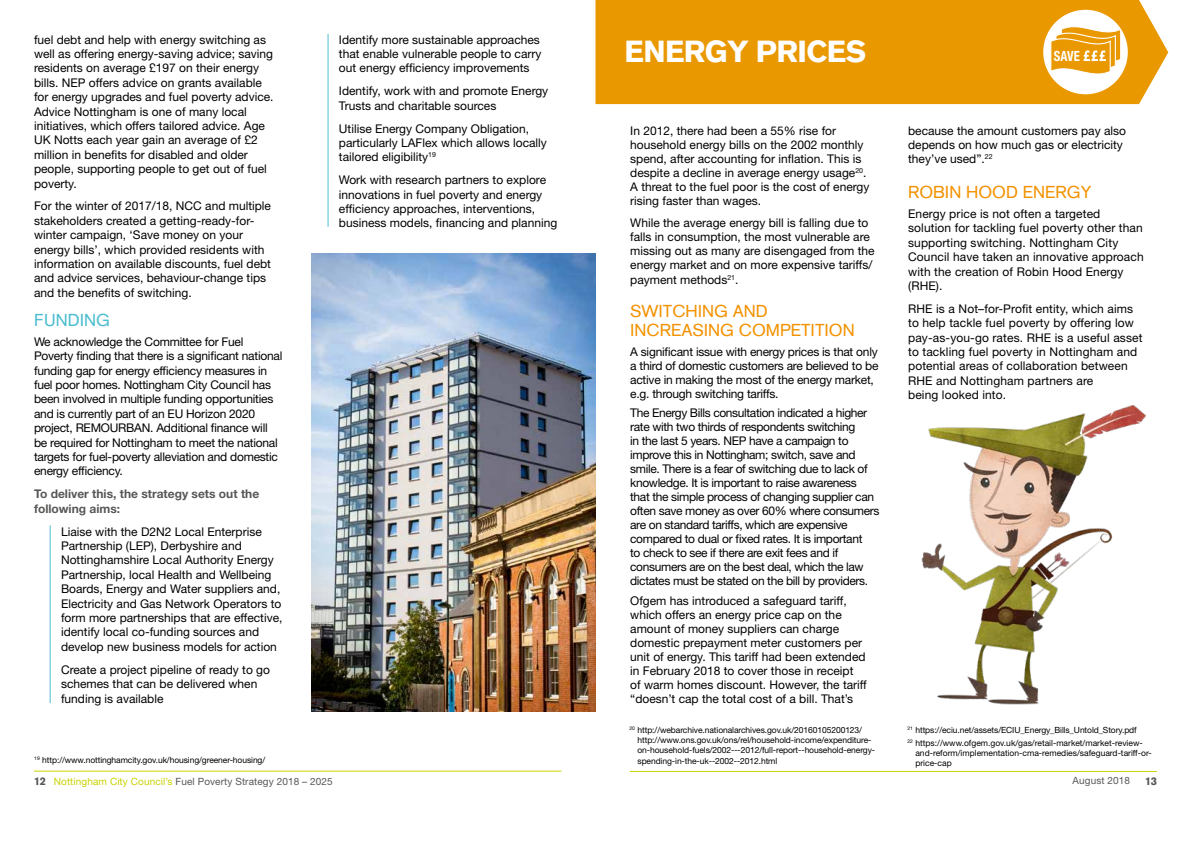
<style>
.page{position:relative;width:1191px;height:842px;background:#fff}
.page>*{position:absolute;margin:0;border:0;box-sizing:border-box;transform-origin:0 0}
.t1{font:900 30px "Akzidenz Grotesk";letter-spacing:-.02em;color:#fff}
.t2{font:17px/19px "Akzidenz Grotesk";color:#f39200}
.t3{font:17px "Akzidenz Grotesk";color:#4bbdcf}
.t4{font:700 condensed 14.1px "Helvetica Neue";color:#fff;scale:.9 1}
.t5{font:12px/14.4px "Helvetica Neue";color:#000}
.t6{font:12px/14.4px "Helvetica Neue";letter-spacing:-.02em;color:#000}
.t7{font:12px/14px "Helvetica Neue";letter-spacing:-.03em;color:#000}
.t8{font:700 12px/14.4px "Helvetica Neue";color:#575756}
.t9{font:900 11px "Akzidenz Grotesk";color:#575756}
.t10{font:10px "Helvetica Neue";letter-spacing:.01em;color:#575756}
.t11{font:8.5px/10.2px "Helvetica Neue";letter-spacing:-.01em;color:#000}
.s1{font-family:"Akzidenz Grotesk";font-weight:900;font-size:11px}
.s2{color:#c8d300}
</style>
<div class="page">
<hr style="left:630px;top:771px;width:527px;height:1px;background:#c8d300">
<hr style="left:34px;top:771px;width:527px;height:1px;background:#c8d300">
<img style="left:312px;top:253px;width:283px;height:458px">
<hr style="left:50px;top:525px;width:1px;height:178px;background:#4bbdcf">
<hr style="left:327px;top:34px;width:1px;height:193px;background:#4bbdcf">
<div style="left:595px;top:0;width:573px;height:104px;background:#ea9800"></div>
<svg style="left:1042px;top:9px;width:87px;height:86px"></svg>
<svg style="left:1049px;top:20px;width:72px;height:60px"></svg>
<div style="left:1041px;top:7px;width:89px;height:90px;border:2px solid #ea9800;border-radius:50%"></div>
<img style="left:921px;top:405px;width:225px;height:300px">
<p class="t5" style="left:34px;top:32px;width:240px">fuel debt and help with energy switching as well as offering energy-saving advice; saving residents on average £197 on their energy bills. NEP offers advice on grants available for energy upgrades and fuel poverty advice.<br>Advice Nottingham is one of many local initiatives, which offers tailored advice. Age UK Notts each year gain an average of £2 million in benefits for disabled and older people, supporting people to get out of fuel poverty.</p>
<p class="t5" style="left:34px;top:199px;width:238px">For the winter of 2017/18, NCC and multiple stakeholders created a getting-ready-for&shy;winter campaign, ‘Save money on your energy bills’, which provided residents with information on available discounts, fuel debt and advice services, behaviour-change tips and the benefits of switching.</p>
<h2 class="t3" style="left:34px;top:310px;width:77px">FUNDING</h2>
<p class="t6" style="left:34px;top:334px;width:250px">We acknowledge the Committee for Fuel Poverty finding that there is a significant national funding gap for energy efficiency measures in fuel poor homes. Nottingham City Council has been involved in multiple funding opportunities and is currently part of an EU Horizon 2020 project, REMOURBAN. Additional finance will be required for Nottingham to meet the national targets for fuel-poverty alleviation and domestic energy efficiency.</p>
<p class="t8" style="left:34px;top:487px;width:227px">To deliver this, the strategy sets out the following aims:</p>
<p class="t5" style="left:61px;top:524px;width:223px">Liaise with the D2N2 Local Enterprise Partnership (LEP), Derbyshire and Nottinghamshire Local Authority Energy Partnership, local Health and Wellbeing Boards, Energy and Water suppliers and, Electricity and Gas Network Operators to form more partnerships that are effective, identify local co-funding sources and develop new business models for action</p>
<p class="t5" style="left:61px;top:662px;width:210px">Create a project pipeline of ready to go schemes that can be delivered when funding is available</p>
<p class="t11" style="left:34px;top:755px;width:232px"><sup>19</sup> http://www. nottinghamcity.gov. uk/housing/greener-housing/</p>
<p class="t5" style="left:339px;top:32px;width:204px">Identify more sustainable approaches that enable vulnerable people to carry out energy efficiency improvements</p>
<p class="t5" style="left:339px;top:84px;width:211px">Identify, work with and promote Energy<br>Trusts and charitable sources</p>
<p class="t5" style="left:339px;top:121px;width:209px">Utilise Energy Company Obligation, particularly LAFlex which allows locally tailored eligibility<sup>19</sup></p>
<p class="t5" style="left:339px;top:173px;width:220px">Work with research partners to explore innovations in fuel poverty and energy efficiency approaches, interventions, business models, financing and planning</p>
<h1 class="t1" style="left:624px;top:34px;width:243px">ENERGY PRICES</h1>
<p class="t4" style="left:1053px;top:44px;width:30px">SAVE</p>
<p class="t5" style="left:630px;top:123px;width:241px;line-height:14px">In 2012, there had been a 55% rise for household energy bills on the 2002 monthly spend, after accounting for inflation. This is despite a decline in average energy usage<sup>20</sup>.<br>A threat to the fuel poor is the cost of energy rising faster than wages.</p>
<p class="t5" style="left:630px;top:216px;width:246px;line-height:14.1px">While the average energy bill is falling due to falls in consumption, the most vulnerable are missing out as many are disengaged from the energy market and on more expensive tariffs/ payment methods<sup>21</sup>.</p>
<h2 class="t2" style="left:630px;top:301px;width:226px">SWITCHING AND<br>INCREASING COMPETITION</h2>
<p class="t6" style="left:630px;top:344px;width:250px;line-height:14px">A significant issue with energy prices is that only a third of domestic customers are believed to be active in making the most of the energy market, e.g. through switching tariffs.</p>
<p class="t7" style="left:630px;top:406px;width:251px">The Energy Bills consultation indicated a higher rate with two thirds of respondents switching<br>in the last 5 years. NEP have a campaign to improve this in Nottingham; switch, save and smile. There is a fear of switching due to lack of knowledge. It is important to raise awareness<br>that the simple process of changing supplier can often save money as over 60% where consumers are on standard tariffs, which are expensive compared to dual or fixed rates. It is important<br>to check to see if there are exit fees and if consumers are on the best deal, which the law dictates must be stated on the bill by providers.</p>
<p class="t5" style="left:630px;top:594px;width:238px;line-height:14px">Ofgem has introduced a safeguard tariff, which offers an energy price cap on the amount of money suppliers can charge domestic prepayment meter customers per unit of energy. This tariff had been extended in February 2018 to cover those in receipt of warm homes discount. However, the tariff “doesn’t cap the total cost of a bill. That’s</p>
<p class="t5" style="left:908px;top:123px;width:219px">because the amount customers pay also depends on how much gas or electricity they’ve used”. <sup>22</sup></p>
<h2 class="t2" style="left:908px;top:182px;width:185px">ROBIN HOOD ENERGY</h2>
<p class="t5" style="left:908px;top:206px;width:237px">Energy price is not often a targeted solution for tackling fuel poverty other than supporting switching. Nottingham City Council have taken an innovative approach with the creation of Robin Hood Energy (RHE).</p>
<p class="t5" style="left:908px;top:301px;width:236px">RHE is a Not–for-Profit entity, which aims to help tackle fuel poverty by offering low pay-as-you-go rates. RHE is a useful asset to tackling fuel poverty in Nottingham and potential areas of collaboration between RHE and Nottingham partners are<br>being looked into.</p>
<p class="t11" style="left:637px;top:725px;width:239px;text-indent:-8px"><sup>20</sup> http://webarchive. nationalarchives.gov. uk/20160105200123/ http://www. ons. gov. uk/ons/rel/household-income/expenditure&shy;on-household-fuels/2002---2012/full-report--household-energy&shy;spending-in-the-uk--2002--2012. html</p>
<p class="t11" style="left:907px;top:723px;width:237px;line-height:13px"><sup>21</sup> https://eciu. net/assets/ECIU_Energy_Bills_Untold_Story. pdf<br><sup>22</sup> https://www. ofgem. gov. uk/gas/retail-market/market-review-</p>
<p class="t11" style="left:915px;top:748px;width:238px">and-reform/implementation-cma-remedies/safeguard-tariff-or&shy;price-cap</p>
<p class="t10" style="left:34px;top:775px;width:300px"><span class="s1">12</span> <span class="s2">Nottingham City Council’s</span> Fuel Poverty Strategy 2018 – 2025</p>
<p class="t10" style="left:1072px;top:775px;width:59px">August 2018</p>
<p class="t9" style="left:1145px;top:774px;width:13px">13</p>
</div>
